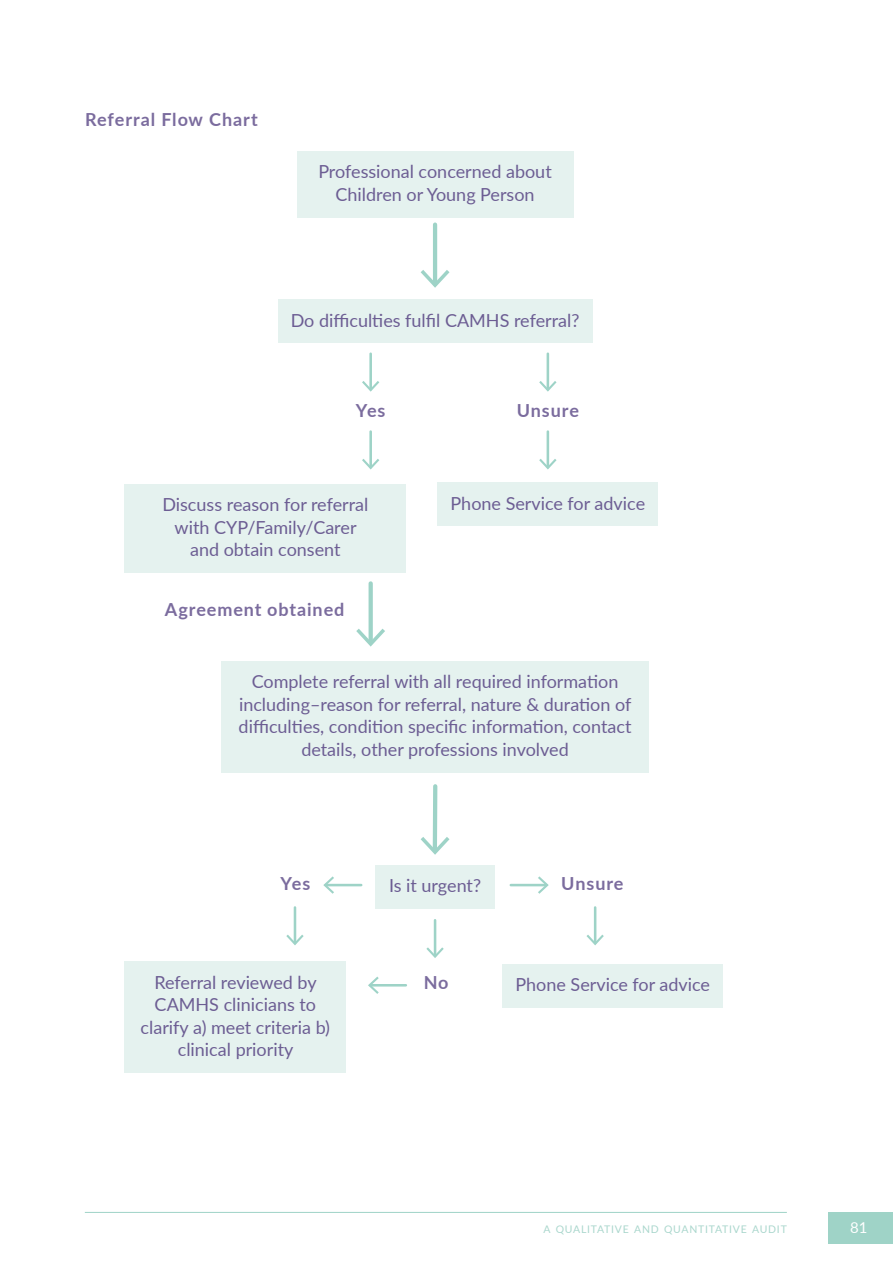
<style>
.page{position:relative;width:893px;height:1263px;background:#fff}
.page>*{position:absolute;margin:0;border:0;box-sizing:border-box;transform-origin:0 0}
.t1{font:18px/22.5px "Lato";color:#6c5d93;text-align:center}
.t2{font:700 18px "Lato";letter-spacing:.05em;color:#7b6c9e}
.t3{font:15px "Lato";color:#fff}
.t4{font:10.5px "Lato";letter-spacing:.07em;color:#aad7cd}
</style>
<div class="page">
<hr style="left:433px;top:225px;width:4px;height:59px;background:#9ed3c7">
<svg style="left:421px;top:270px;width:28px;height:18px"></svg>
<hr style="left:369px;top:432px;width:3px;height:35px;background:#9ed3c7">
<svg style="left:362px;top:459px;width:17px;height:10px"></svg>
<hr style="left:547px;top:432px;width:2px;height:35px;background:#9ed3c7">
<svg style="left:539px;top:459px;width:17px;height:10px"></svg>
<hr style="left:369px;top:354px;width:3px;height:35px;background:#9ed3c7">
<svg style="left:362px;top:381px;width:17px;height:11px"></svg>
<hr style="left:547px;top:354px;width:2px;height:35px;background:#9ed3c7">
<svg style="left:539px;top:381px;width:17px;height:11px"></svg>
<svg style="left:369px;top:583px;width:4px;height:46px"></svg>
<svg style="left:356px;top:629px;width:29px;height:18px"></svg>
<hr style="left:433px;top:786px;width:4px;height:63px;background:#9ed3c7">
<svg style="left:421px;top:837px;width:28px;height:18px"></svg>
<hr style="left:370px;top:984px;width:36px;height:2px;background:#9ed3c7">
<svg style="left:368px;top:976px;width:11px;height:18px"></svg>
<hr style="left:326px;top:884px;width:35px;height:2px;background:#9ed3c7">
<svg style="left:323px;top:876px;width:11px;height:18px"></svg>
<hr style="left:294px;top:907px;width:2px;height:36px;background:#9ed3c7">
<svg style="left:286px;top:935px;width:18px;height:10px"></svg>
<hr style="left:594px;top:907px;width:2px;height:36px;background:#9ed3c7">
<svg style="left:586px;top:935px;width:18px;height:10px"></svg>
<div style="left:297px;top:151px;width:276px;height:66px;background:#e5f2ef"></div>
<div style="left:278px;top:300px;width:314px;height:43px;background:#e5f2ef"></div>
<div style="left:125px;top:484px;width:281px;height:88px;background:#e5f2ef"></div>
<div style="left:438px;top:482px;width:220px;height:44px;background:#e5f2ef"></div>
<div style="left:221px;top:661px;width:428px;height:111px;background:#e5f2ef"></div>
<div style="left:375px;top:865px;width:120px;height:43px;background:#e5f2ef"></div>
<div style="left:125px;top:962px;width:221px;height:111px;background:#e5f2ef"></div>
<div style="left:503px;top:964px;width:220px;height:43px;background:#e5f2ef"></div>
<hr style="left:434px;top:920px;width:2px;height:36px;background:#9ed3c7">
<svg style="left:426px;top:947px;width:18px;height:11px"></svg>
<hr style="left:511px;top:884px;width:35px;height:2px;background:#9ed3c7">
<svg style="left:538px;top:876px;width:11px;height:18px"></svg>
<div style="left:828px;top:1212px;width:65px;height:31px;background:#9fd3c7"></div>
<hr style="left:85px;top:1212px;width:702px;height:1px;background:#9fd3c7">
<p class="t2" style="left:85px;top:106px;width:174px">Referral Flow Chart</p>
<p class="t1" style="left:318px;top:160px;width:235px">Professional concerned about<br>Children or Young Person</p>
<p class="t1" style="left:291px;top:308px;width:290px">Do difficulties fulfil CAMHS referral?</p>
<p class="t2" style="left:356px;top:397px;width:31px">Yes</p>
<p class="t2" style="left:517px;top:397px;width:64px">Unsure</p>
<p class="t1" style="left:162px;top:493px;width:208px">Discuss reason for referral with CYP/Family/Carer and obtain consent</p>
<p class="t1" style="left:450px;top:491px;width:196px">Phone Service for advice</p>
<p class="t2" style="left:165px;top:596px;width:181px">Agreement obtained</p>
<p class="t1" style="left:239px;top:670px;width:394px">Complete referral with all required information including–reason for referral, nature &amp; duration of difficulties, condition specific information, contact details, other professions involved</p>
<p class="t2" style="left:281px;top:870px;width:31px">Yes</p>
<p class="t1" style="left:389px;top:874px;width:94px">Is it urgent?</p>
<p class="t2" style="left:561px;top:870px;width:64px">Unsure</p>
<p class="t1" style="left:154px;top:970px;width:164px">Referral reviewed by</p>
<p class="t2" style="left:424px;top:969px;width:26px">No</p>
<p class="t1" style="left:141px;top:993px;width:191px">CAMHS clinicians to clarify a) meet criteria b) clinical priority</p>
<p class="t1" style="left:515px;top:972px;width:196px">Phone Service for advice</p>
<p class="t4" style="left:543px;top:1222px;width:245px">A QUALITATIVE AND QUANTITATIVE AUDIT</p>
<p class="t3" style="left:850px;top:1217px;width:19px">81</p>
</div>
